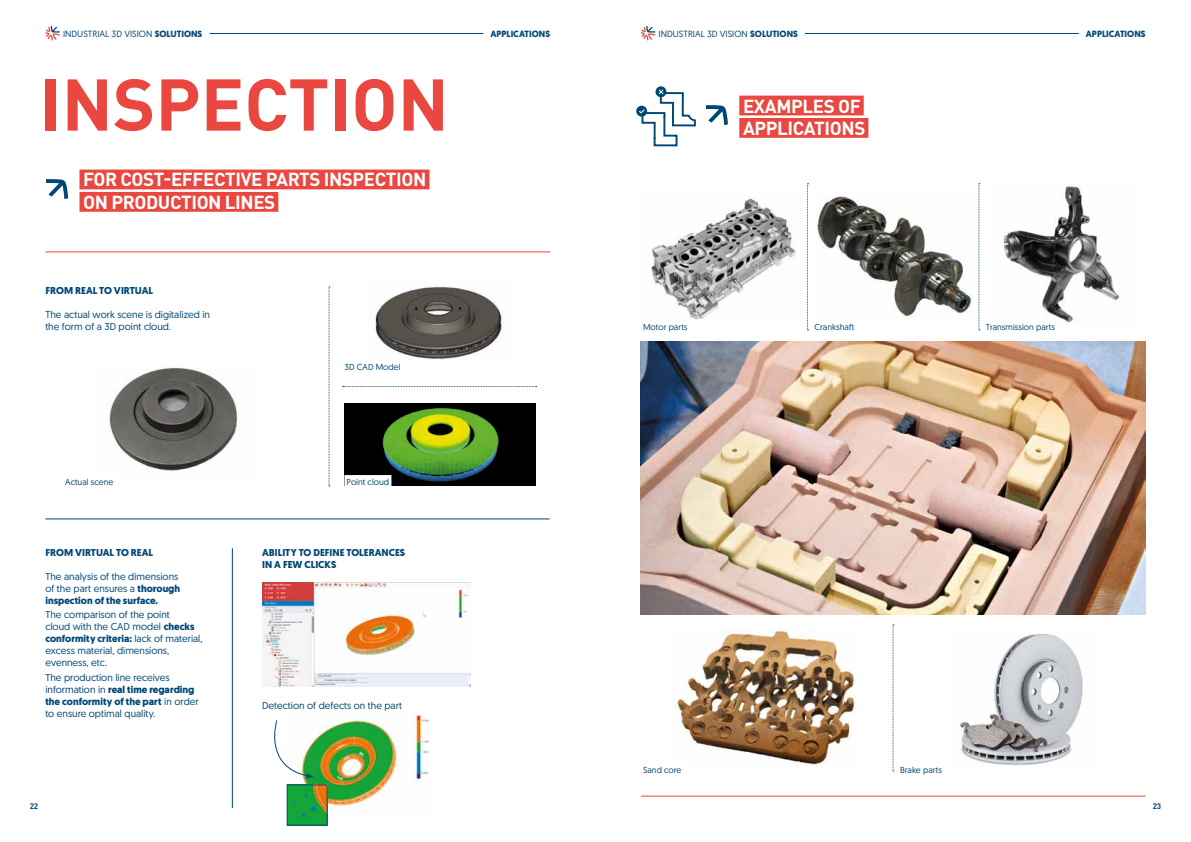
<style>
.page{position:relative;width:1191px;height:842px;background:#fff}
.page>*{position:absolute;margin:0;border:0;box-sizing:border-box;transform-origin:0 0}
.t1{font:700 72px "DIN Pro";color:#e9473f}
.t2{font:700 18.7px/22.4px "DIN Pro";letter-spacing:-.02em;color:#fff}
.t3{font:10px/12px "Geomanist";color:#004776}
.t4{font:700 10px/12px "Geomanist";color:#004776}
.t5{font:9px "Geomanist";color:#004776}
.t6{font:700 9px "Geomanist";color:#004776}
.t7{font:8.7px "Geomanist";color:#004776}
.t8{font:700 8px "DIN Pro";color:#004776}
.s1{font-weight:700}
</style>
<div class="page">
<div style="left:344px;top:403px;width:192px;height:82px;background:#000"></div>
<img style="left:382px;top:408px;width:117px;height:77px">
<img style="left:375px;top:286px;width:127px;height:74px">
<img style="left:641px;top:342px;width:504px;height:272px">
<img style="left:651px;top:198px;width:145px;height:122px">
<img style="left:673px;top:629px;width:182px;height:138px">
<img style="left:959px;top:634px;width:124px;height:131px">
<img style="left:1003px;top:186px;width:117px;height:137px">
<img style="left:817px;top:196px;width:156px;height:122px">
<img style="left:262px;top:582px;width:209px;height:105px">
<img style="left:286px;top:713px;width:143px;height:104px">
<img style="left:289px;top:786px;width:36px;height:38px">
<div style="left:287px;top:784px;width:40px;height:42px;border:1px solid #004776"></div>
<img style="left:109px;top:367px;width:129px;height:104px">
<svg style="left:641px;top:26px;width:14px;height:14px"></svg>
<svg style="left:45px;top:26px;width:15px;height:14px"></svg>
<hr style="left:641px;top:796px;width:504px;height:1px;background:#e9473f">
<hr style="left:45px;top:519px;width:504px;height:1px;background:#004776">
<hr style="left:232px;top:548px;width:1px;height:260px;background:#004776">
<hr style="left:45px;top:251px;width:505px;height:1px;background:#e9473f">
<div style="left:636px;top:106px;width:11px;height:11px;background:#004776;border-radius:50%"></div>
<svg style="left:655px;top:86px;width:11px;height:11px"></svg>
<svg style="left:343px;top:386px;width:193px;height:1px"></svg>
<svg style="left:329px;top:287px;width:1px;height:200px"></svg>
<svg style="left:807px;top:183px;width:1px;height:148px"></svg>
<svg style="left:978px;top:183px;width:2px;height:148px"></svg>
<svg style="left:892px;top:625px;width:2px;height:147px"></svg>
<hr style="left:209px;top:33px;width:274px;height:1px;background:#004776">
<hr style="left:805px;top:33px;width:273px;height:1px;background:#004776">
<div style="left:79px;top:170px;width:350px;height:19px;background:#e9473f"></div>
<div style="left:79px;top:192px;width:199px;height:20px;background:#e9473f"></div>
<svg style="left:46px;top:179px;width:22px;height:20px"></svg>
<div style="left:739px;top:96px;width:124px;height:19px;background:#e9473f"></div>
<div style="left:739px;top:118px;width:129px;height:20px;background:#e9473f"></div>
<svg style="left:638px;top:89px;width:90px;height:58px"></svg>
<div style="left:695px;top:95px;width:10px;height:21px;background:#fff"></div>
<div style="left:344px;top:475px;width:47px;height:14px;background:#fff"></div>
<div style="left:983px;top:320px;width:74px;height:14px;background:#fff"></div>
<div style="left:641px;top:763px;width:42px;height:14px;background:#fff"></div>
<svg style="left:274px;top:719px;width:40px;height:59px"></svg>
<p class="t5" style="left:63px;top:28px;width:141px">INDUSTRIAL 3D VISION <span class="s1">SOLUTIONS</span></p>
<p class="t5" style="left:658px;top:28px;width:141px">INDUSTRIAL 3D VISION <span class="s1">SOLUTIONS</span></p>
<p class="t6" style="left:490px;top:28px;width:61px">APPLICATIONS</p>
<p class="t6" style="left:1085px;top:28px;width:61px">APPLICATIONS</p>
<h1 class="t1" style="left:40px;top:45px;width:411px">INSPECTION</h1>
<h2 class="t2" style="left:83px;top:166px;width:345px">FOR COST-EFFECTIVE PARTS INSPECTION<br>ON PRODUCTION LINES</h2>
<p class="t4" style="left:45px;top:285px;width:109px">FROM REAL TO VIRTUAL</p>
<p class="t3" style="left:45px;top:308px;width:166px">The actual work scene is digitalized in the form of a 3D point cloud.</p>
<p class="t7" style="left:345px;top:361px;width:57px">3D CAD Model</p>
<p class="t7" style="left:65px;top:476px;width:50px">Actual scene</p>
<p class="t7" style="left:346px;top:476px;width:44px">Point cloud</p>
<p class="t4" style="left:45px;top:546px;width:109px">FROM VIRTUAL TO REAL</p>
<p class="t4" style="left:262px;top:546px;width:144px">ABILITY TO DEFINE TOLERANCES<br>IN A FEW CLICKS</p>
<p class="t3" style="left:45px;top:570px;width:136px">The analysis of the dimensions of the part ensures a <span class="s1">thorough inspection of the surface.</span></p>
<p class="t3" style="left:45px;top:609px;width:159px">The comparison of the point<br>cloud with the CAD model <span class="s1">checks conformity criteria:</span> lack of material, excess material, dimensions, evenness, etc.</p>
<p class="t3" style="left:45px;top:671px;width:155px">The production line receives information in <span class="s1">real time regarding the conformity of the part</span> in order to ensure optimal quality.</p>
<p class="t3" style="left:262px;top:699px;width:141px">Detection of defects on the part</p>
<h2 class="t2" style="left:743px;top:92px;width:124px">EXAMPLES OF<br>APPLICATIONS</h2>
<p class="t7" style="left:643px;top:321px;width:46px">Motor parts</p>
<p class="t7" style="left:814px;top:321px;width:41px">Crankshaft</p>
<p class="t7" style="left:985px;top:321px;width:71px">Transmission parts</p>
<p class="t7" style="left:643px;top:764px;width:40px">Sand core</p>
<p class="t7" style="left:900px;top:764px;width:43px">Brake parts</p>
<p class="t8" style="left:30px;top:800px;width:10px">22</p>
<p class="t8" style="left:1152px;top:800px;width:10px">23</p>
</div>
